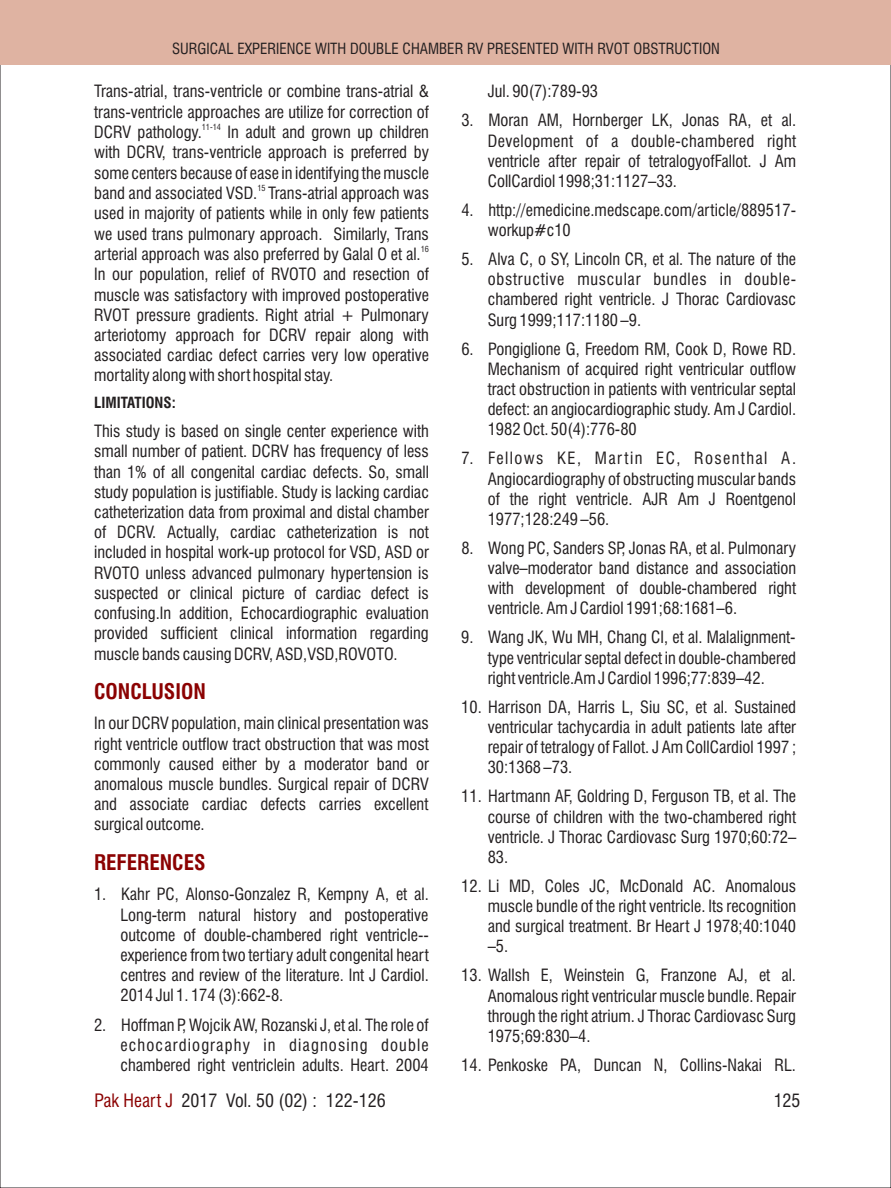
<style>
.page{position:relative;width:891px;height:1188px;background:#fff}
.page>*{position:absolute;margin:0;border:0;box-sizing:border-box;transform-origin:0 0}
.t1{font:700 condensed 21px "Swiss 721 BT";color:#8b0202}
.t2{font:condensed 18px "Swiss 721 BT";color:#231f20}
.t3{font:condensed 16.5px/20.2px "Swiss 721 BT";color:#231f20}
.t4{font:condensed 16.5px "Swiss 721 BT";letter-spacing:.025em;color:#231f20}
.t5{font:condensed 16.5px "Swiss 721 BT";letter-spacing:.04em;color:#231f20}
.t6{font:condensed 16.5px "Swiss 721 BT";letter-spacing:.085em;color:#231f20}
.t7{font:condensed 15px "Swiss 721 BT";color:#231f20}
.t8{font:700 condensed 15px "Swiss 721 BT";color:#231f20}
.t9{font:condensed 8.25px "Swiss 721 BT";color:#231f20}
.s1{color:#8b0202}
</style>
<div class="page">
<div style="left:0;top:0;width:891px;height:65px;background:#dfb3a2"></div>
<p class="t7" style="left:172px;top:42px;width:549px">SURGICAL EXPERIENCE WITH DOUBLE CHAMBER RV PRESENTED WITH RVOT OBSTRUCTION</p>
<p class="t3" style="left:94px;top:83px;width:336px">Trans-atrial, trans-ventricle or combine trans-atrial &amp;</p>
<p class="t3" style="left:488px;top:83px;width:112px">Jul. 90(7):789-93</p>
<p class="t3" style="left:94px;top:103px;width:336px">trans-ventricle approaches are utilize for correction of</p>
<p class="t3" style="left:461px;top:112px;width:336px">3. Moran AM, Hornberger LK, Jonas RA, et al.</p>
<p class="t9" style="left:202px;top:124px;width:21px">11-14</p>
<p class="t3" style="left:94px;top:124px;width:109px">DCRV pathology.</p>
<p class="t3" style="left:228px;top:124px;width:203px">In adult and grown up children</p>
<p class="t4" style="left:488px;top:134px;width:310px">Development of a double-chambered right</p>
<p class="t3" style="left:94px;top:144px;width:336px">with DCRV, trans-ventricle approach is preferred by</p>
<p class="t3" style="left:488px;top:152px;width:310px">ventricle after repair of tetralogyofFallot. J Am</p>
<p class="t3" style="left:94px;top:164px;width:336px">some centers because of ease in identifying the muscle</p>
<p class="t3" style="left:488px;top:172px;width:191px">CollCardiol 1998;31:1127–33.</p>
<p class="t9" style="left:257px;top:185px;width:10px">15</p>
<p class="t3" style="left:94px;top:185px;width:336px">band and associated VSD. Trans-atrial approach was used in majority of patients while in only few patients</p>
<p class="t3" style="left:461px;top:201px;width:336px">4. http://emedicine.medscape.com/article/889517-</p>
<p class="t3" style="left:94px;top:225px;width:336px">we used trans pulmonary approach. Similarly, Trans</p>
<p class="t3" style="left:488px;top:222px;width:85px">workup#c10</p>
<p class="t9" style="left:421px;top:246px;width:10px">16</p>
<p class="t3" style="left:94px;top:246px;width:328px">arterial approach was also preferred by Galal O et al.</p>
<p class="t3" style="left:461px;top:251px;width:336px">5. Alva C, o SY, Lincoln CR, et al. The nature of the</p>
<p class="t3" style="left:94px;top:266px;width:336px">In our population, relief of RVOTO and resection of</p>
<p class="t5" style="left:488px;top:273px;width:310px">obstructive muscular bundles in double-</p>
<p class="t3" style="left:94px;top:286px;width:336px">muscle was satisfactory with improved postoperative</p>
<p class="t3" style="left:488px;top:291px;width:310px">chambered right ventricle. J Thorac Cardiovasc</p>
<p class="t3" style="left:94px;top:306px;width:336px">RVOT pressure gradients. Right atrial + Pulmonary</p>
<p class="t3" style="left:488px;top:311px;width:155px">Surg 1999;117:1180 –9.</p>
<p class="t3" style="left:94px;top:326px;width:336px">arteriotomy approach for DCRV repair along with</p>
<p class="t3" style="left:461px;top:340px;width:336px">6. Pongiglione G, Freedom RM, Cook D, Rowe RD.</p>
<p class="t3" style="left:94px;top:347px;width:336px">associated cardiac defect carries very low operative</p>
<p class="t3" style="left:488px;top:360px;width:310px">Mechanism of acquired right ventricular outflow</p>
<p class="t3" style="left:94px;top:367px;width:241px">mortality along with short hospital stay.</p>
<p class="t3" style="left:488px;top:381px;width:310px">tract obstruction in patients with ventricular septal</p>
<p class="t8" style="left:94px;top:397px;width:83px">LIMITATIONS:</p>
<p class="t3" style="left:488px;top:401px;width:310px">defect: an angiocardiographic study. Am J Cardiol.</p>
<p class="t3" style="left:94px;top:423px;width:336px">This study is based on single center experience with</p>
<p class="t3" style="left:488px;top:421px;width:151px">1982 Oct. 50(4):776-80</p>
<p class="t3" style="left:94px;top:443px;width:336px">small number of patient. DCRV has frequency of less</p>
<p class="t6" style="left:461px;top:452px;width:336px">7. Fellows KE, Martin EC, Rosenthal A.</p>
<p class="t3" style="left:94px;top:463px;width:336px">than 1% of all congenital cardiac defects. So, small</p>
<p class="t3" style="left:488px;top:470px;width:310px">Angiocardiography of obstructing muscular bands</p>
<p class="t3" style="left:94px;top:483px;width:336px">study population is justifiable. Study is lacking cardiac</p>
<p class="t3" style="left:488px;top:490px;width:310px">of the right ventricle. AJR Am J Roentgenol</p>
<p class="t3" style="left:94px;top:504px;width:336px">catheterization data from proximal and distal chamber</p>
<p class="t3" style="left:488px;top:510px;width:123px">1977;128:249 –56.</p>
<p class="t3" style="left:94px;top:524px;width:336px">of DCRV. Actually, cardiac catheterization is not</p>
<p class="t3" style="left:461px;top:539px;width:336px">8. Wong PC, Sanders SP, Jonas RA, et al. Pulmonary</p>
<p class="t3" style="left:94px;top:544px;width:336px">included in hospital work-up protocol for VSD, ASD or<br>RVOTO unless advanced pulmonary hypertension is</p>
<p class="t3" style="left:488px;top:560px;width:310px">valve–moderator band distance and association with development of double-chambered right</p>
<p class="t3" style="left:94px;top:584px;width:336px">suspected or clinical picture of cardiac defect is</p>
<p class="t3" style="left:488px;top:600px;width:251px">ventricle. Am J Cardiol 1991;68:1681–6.</p>
<p class="t3" style="left:94px;top:605px;width:336px">confusing.In addition, Echocardiographic evaluation provided sufficient clinical information regarding</p>
<p class="t3" style="left:461px;top:629px;width:336px">9. Wang JK, Wu MH, Chang CI, et al. Malalignment-</p>
<p class="t3" style="left:94px;top:645px;width:305px">muscle bands causing DCRV, ASD,VSD,ROVOTO.</p>
<p class="t3" style="left:488px;top:649px;width:310px">type ventricular septal defect in double-chambered right ventricle.Am J Cardiol 1996;77:839–42.</p>
<p class="t3" style="left:461px;top:698px;width:336px">10. Harrison DA, Harris L, Siu SC, et al. Sustained</p>
<p class="t3" style="left:94px;top:715px;width:336px">In our DCRV population, main clinical presentation was</p>
<p class="t3" style="left:488px;top:719px;width:310px">ventricular tachycardia in adult patients late after</p>
<p class="t3" style="left:94px;top:735px;width:336px">right ventricle outflow tract obstruction that was most</p>
<p class="t3" style="left:488px;top:739px;width:310px">repair of tetralogy of Fallot. J Am CollCardiol 1997 ;</p>
<p class="t3" style="left:94px;top:755px;width:336px">commonly caused either by a moderator band or</p>
<p class="t3" style="left:488px;top:759px;width:86px">30:1368 –73.</p>
<p class="t3" style="left:94px;top:776px;width:336px">anomalous muscle bundles. Surgical repair of DCRV</p>
<p class="t3" style="left:461px;top:788px;width:336px">11. Hartmann AF, Goldring D, Ferguson TB, et al. The</p>
<p class="t1" style="left:94px;top:683px;width:113px">CONCLUSION</p>
<p class="t3" style="left:94px;top:796px;width:336px">and associate cardiac defects carries excellent</p>
<p class="t3" style="left:488px;top:808px;width:310px">course of children with the two-chambered right</p>
<p class="t3" style="left:94px;top:816px;width:112px">surgical outcome.</p>
<p class="t3" style="left:488px;top:828px;width:310px">ventricle. J Thorac Cardiovasc Surg 1970;60:72–<br>83.</p>
<p class="t3" style="left:461px;top:877px;width:336px">12. Li MD, Coles JC, McDonald AC. Anomalous</p>
<p class="t1" style="left:94px;top:854px;width:113px">REFERENCES</p>
<p class="t3" style="left:94px;top:886px;width:336px">1. Kahr PC, Alonso-Gonzalez R, Kempny A, et al.</p>
<p class="t3" style="left:488px;top:898px;width:310px">muscle bundle of the right ventricle. Its recognition</p>
<p class="t3" style="left:120px;top:906px;width:310px">Long-term natural history and postoperative</p>
<p class="t3" style="left:488px;top:918px;width:310px">and surgical treatment. Br Heart J 1978;40:1040</p>
<p class="t3" style="left:120px;top:926px;width:310px">outcome of double-chambered right ventricle--</p>
<p class="t3" style="left:488px;top:938px;width:22px">–5.</p>
<p class="t3" style="left:120px;top:946px;width:310px">experience from two tertiary adult congenital heart centres and review of the literature. Int J Cardiol.</p>
<p class="t3" style="left:461px;top:967px;width:336px">13. Wallsh E, Weinstein G, Franzone AJ, et al.</p>
<p class="t3" style="left:120px;top:987px;width:164px">2014 Jul 1. 174 (3):662-8.</p>
<p class="t3" style="left:488px;top:987px;width:310px">Anomalous right ventricular muscle bundle. Repair through the right atrium. J Thorac Cardiovasc Surg</p>
<p class="t3" style="left:94px;top:1016px;width:336px">2. Hoffman P, Wojcik AW, Rozanski J, et al. The role of</p>
<p class="t3" style="left:488px;top:1027px;width:104px">1975;69:830–4.</p>
<p class="t3" style="left:120px;top:1036px;width:310px">echocardiography in diagnosing double chambered right ventriclein adults. Heart. 2004</p>
<p class="t3" style="left:461px;top:1056px;width:336px">14. Penkoske PA, Duncan N, Collins-Nakai RL.</p>
<p class="t2" style="left:94px;top:1094px;width:293px"><span class="s1">Pak Heart J</span> 2017 Vol. 50 (02) : 122-126</p>
<p class="t2" style="left:774px;top:1094px;width:28px">125</p>
</div>
